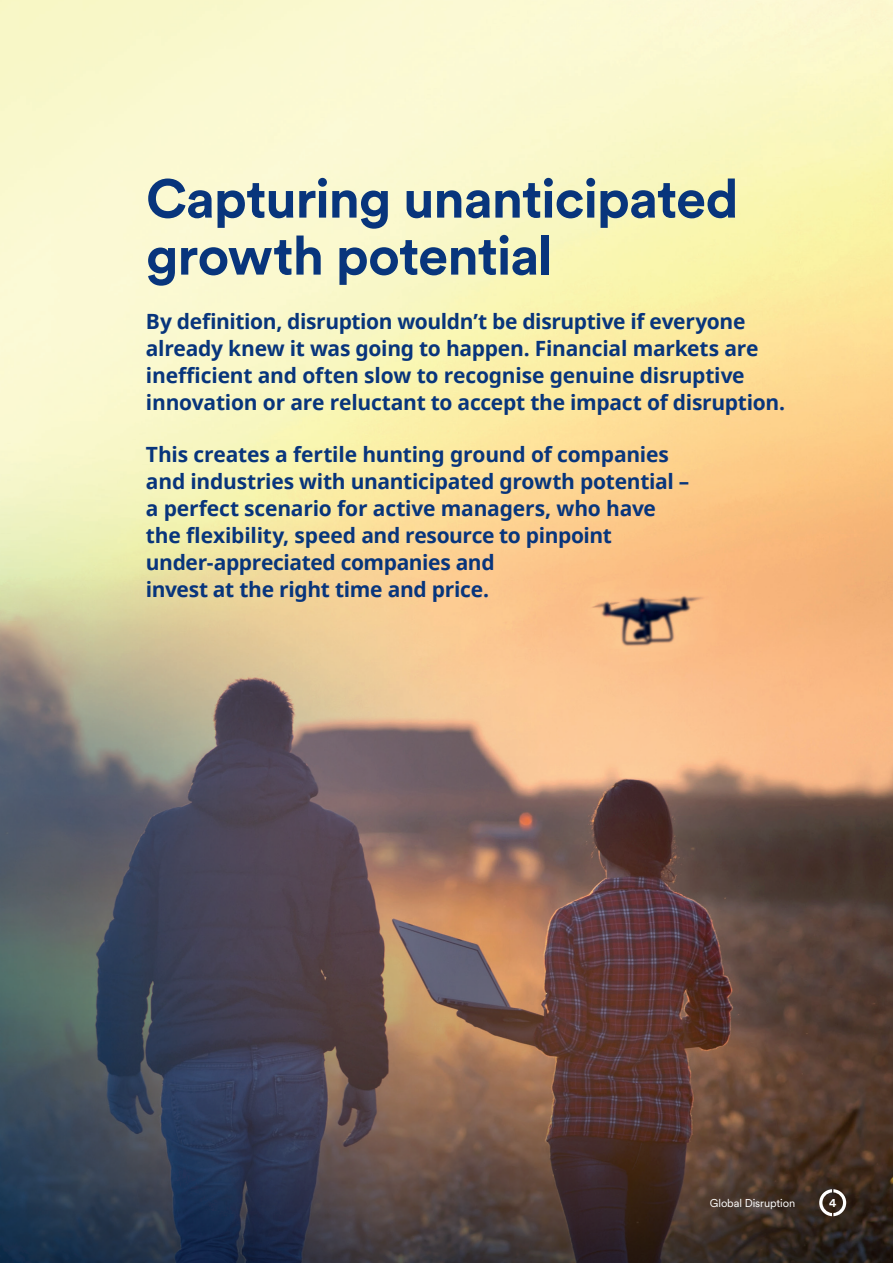
<style>
.page{position:relative;width:893px;height:1263px;background:#fff}
.page>*{position:absolute;margin:0;border:0;box-sizing:border-box;transform-origin:0 0}
._36_38_Heading{font:700 54px/57px "Schroders Circular";letter-spacing:-.02em;color:#08357c}
._14_18_Intro{font:700 21px/27px "Noto Sans";letter-spacing:-.015em;color:#08357c}
.t1{font:11.25px "Schroders Circular";letter-spacing:-.01em;color:#fff}
.t2{font:700 11.25px "Schroders Circular";color:#fff}
</style>
<div class="page">
<img style="left:0;top:0;width:893px;height:1263px">
<svg style="left:819px;top:1189px;width:27px;height:27px"></svg>
<p class="_36_38_Heading" style="left:146px;top:168px;width:594px">Capturing unanticipated growth potential</p>
<p class="_14_18_Intro" style="left:146px;top:307px;width:641px">By definition, disruption wouldn’t be disruptive if everyone already knew it was going to happen. Financial markets are inefficient and often slow to recognise genuine disruptive innovation or are reluctant to accept the impact of disruption.</p>
<p class="_14_18_Intro" style="left:146px;top:440px;width:545px">This creates a fertile hunting ground of companies and industries with unanticipated growth potential – a perfect scenario for active managers, who have the flexibility, speed and resource to pinpoint under-appreciated companies and<br>invest at the right time and price.</p>
<p class="t1" style="left:710px;top:1195px;width:87px">Global Disruption</p>
<p class="t2" style="left:829px;top:1195px;width:9px">4</p>
</div>
